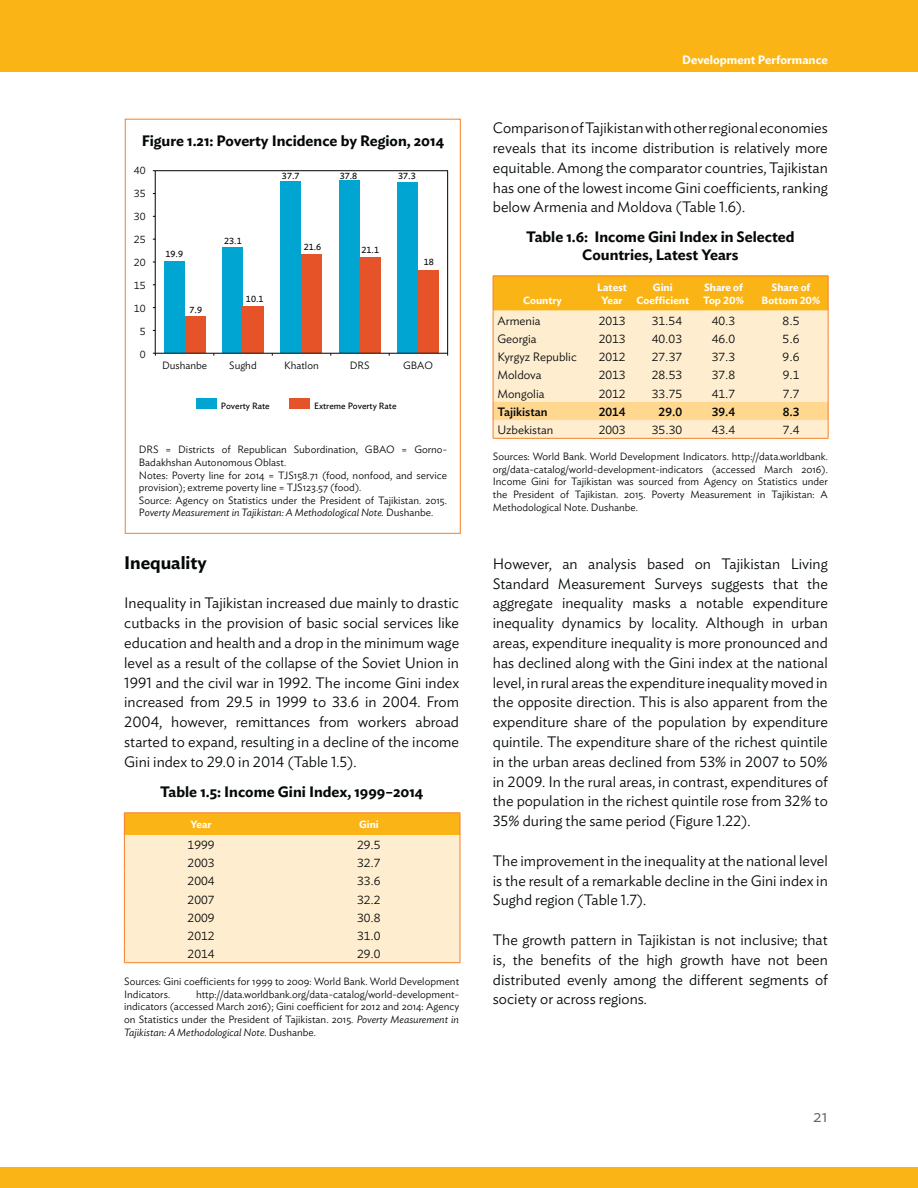
<style>
.page{position:relative;width:918px;height:1188px;background:#fff}
.page>*{position:absolute;margin:0;border:0;box-sizing:border-box;transform-origin:0 0}
.t1{font:600 18px "Ideal Sans";color:#040809}
.t2{font:300 18px "Ideal Sans";color:#636567}
.t3{font:300 15px/19.8px "Ideal Sans";color:#040809;text-align:justify}
.t4{font:600 15px/18px "Ideal Sans";color:#040809;text-align:center}
.t5{font:300 12px "Ideal Sans";color:#040809}
.t6{font:500 12px "Ideal Sans";color:#040809}
.t7{font:600 12px "Ideal Sans";color:#fff}
.t8{font:300 10.5px/12.6px "Ideal Sans";color:#040809}
.t9{font:600 10.5px/12.6px "Ideal Sans";color:#fff;text-align:center}
.t10{font:300 10.5px/23px "Ideal Sans";color:#010202;text-align:center}
.t11{font:9px "Ideal Sans";color:#010202}
.s1{font-style:italic}
</style>
<div class="page">
<div style="left:1px;top:0;width:917px;height:72px;background:#fbb416"></div>
<div style="left:0;top:1168px;width:918px;height:20px;background:#fbb416"></div>
<div style="left:196px;top:399px;width:21px;height:10px;background:#00a5d2"></div>
<div style="left:289px;top:399px;width:21px;height:10px;background:#e75329"></div>
<div style="left:164px;top:261px;width:21px;height:92px;background:#00a5d2"></div>
<div style="left:185px;top:316px;width:21px;height:37px;background:#e75329"></div>
<div style="left:222px;top:247px;width:21px;height:106px;background:#00a5d2"></div>
<div style="left:243px;top:306px;width:21px;height:47px;background:#e75329"></div>
<div style="left:280px;top:181px;width:21px;height:172px;background:#00a5d2"></div>
<div style="left:301px;top:254px;width:21px;height:99px;background:#e75329"></div>
<div style="left:339px;top:180px;width:21px;height:173px;background:#00a5d2"></div>
<div style="left:360px;top:257px;width:21px;height:96px;background:#e75329"></div>
<div style="left:397px;top:182px;width:21px;height:171px;background:#00a5d2"></div>
<div style="left:418px;top:270px;width:21px;height:83px;background:#e75329"></div>
<hr style="left:155px;top:171px;width:1px;height:182px;background:#010202">
<hr style="left:447px;top:171px;width:1px;height:182px;background:#010202">
<hr style="left:155px;top:353px;width:293px;height:1px;background:#010202">
<hr style="left:155px;top:170px;width:293px;height:1px;background:#010202">
<div style="left:125px;top:119px;width:335px;height:415px;border:1px solid #f57f26"></div>
<svg style="left:124px;top:813px;width:337px;height:150px;background:#fee3b2"></svg>
<hr style="left:493px;top:438px;width:335px;height:1px;background:#f57f26">
<svg style="left:493px;top:276px;width:336px;height:162px;background:#fedd9f"></svg>
<p class="t4" style="left:142px;top:133px;width:304px">Figure 1.21: Poverty Incidence by Region, 2014</p>
<p class="t10" style="left:134px;top:160px;width:13px">40</p>
<p class="t10" style="left:134px;top:183px;width:13px">35</p>
<p class="t10" style="left:134px;top:206px;width:13px">30</p>
<p class="t10" style="left:134px;top:229px;width:13px">25<br>20<br>15<br>10<br>5</p>
<p class="t10" style="left:140px;top:344px;width:7px">0</p>
<p class="t11" style="left:282px;top:173px;width:19px">37.7</p>
<p class="t11" style="left:340px;top:173px;width:19px">37.8</p>
<p class="t11" style="left:398px;top:173px;width:19px">37.3</p>
<p class="t11" style="left:166px;top:251px;width:19px">19.9</p>
<p class="t11" style="left:190px;top:306px;width:14px">7.9</p>
<p class="t11" style="left:224px;top:237px;width:19px">23.1</p>
<p class="t11" style="left:246px;top:296px;width:19px">10.1</p>
<p class="t11" style="left:304px;top:244px;width:19px">21.6</p>
<p class="t11" style="left:361px;top:247px;width:19px">21.1</p>
<p class="t11" style="left:424px;top:259px;width:12px">18</p>
<p class="t10" style="left:162px;top:355px;width:47px">Dushanbe</p>
<p class="t10" style="left:229px;top:355px;width:29px">Sughd</p>
<p class="t10" style="left:284px;top:355px;width:36px">Khatlon</p>
<p class="t10" style="left:350px;top:355px;width:21px">DRS</p>
<p class="t10" style="left:403px;top:355px;width:31px">GBAO</p>
<p class="t11" style="left:221px;top:402px;width:50px">Poverty Rate</p>
<p class="t11" style="left:314px;top:402px;width:84px">Extreme Poverty Rate</p>
<p class="t8" style="left:139px;top:445px;width:310px">DRS = Districts of Republican Subordination, GBAO = Gorno-Badakhshan Autonomous Oblast.<br>Notes: Poverty line for 2014 = TJS158.71 (food, nonfood, and service provision); extreme poverty line = TJS123.57 (food).<br>Source: Agency on Statistics under the President of Tajikistan. 2015.<br>P<span class="s1">overty Measurement in Tajikistan: A Methodological Note.</span> Dushanbe.</p>
<p class="t1" style="left:124px;top:556px;width:84px">Inequality</p>
<p class="t3" style="left:124px;top:595px;width:336px">Inequality in Tajikistan increased due mainly to drastic cutbacks in the provision of basic social services like education and health and a drop in the minimum wage level as a result of the collapse of the Soviet Union in 1991 and the civil war in 1992. The income Gini index increased from 29.5 in 1999 to 33.6 in 2004. From 2004, however, remittances from workers abroad started to expand, resulting in a decline of the income Gini index to 29.0 in 2014 (Table 1.5).</p>
<p class="t4" style="left:160px;top:785px;width:265px">Table 1.5: Income Gini Index, 1999–2014</p>
<p class="t9" style="left:190px;top:819px;width:23px">Year</p>
<p class="t9" style="left:359px;top:819px;width:21px">Gini</p>
<p class="t5" style="left:188px;top:840px;width:28px">1999</p>
<p class="t5" style="left:357px;top:840px;width:25px">29.5</p>
<p class="t5" style="left:188px;top:859px;width:28px">2003</p>
<p class="t5" style="left:357px;top:859px;width:25px">32.7</p>
<p class="t5" style="left:188px;top:877px;width:28px">2004</p>
<p class="t5" style="left:357px;top:877px;width:25px">33.6</p>
<p class="t5" style="left:188px;top:895px;width:28px">2007</p>
<p class="t5" style="left:357px;top:895px;width:25px">32.2</p>
<p class="t5" style="left:188px;top:913px;width:28px">2009</p>
<p class="t5" style="left:357px;top:913px;width:25px">30.8</p>
<p class="t5" style="left:188px;top:932px;width:28px">2012</p>
<p class="t5" style="left:357px;top:932px;width:25px">31.0</p>
<p class="t5" style="left:188px;top:950px;width:28px">2014</p>
<p class="t5" style="left:357px;top:950px;width:25px">29.0</p>
<p class="t8" style="left:124px;top:976px;width:337px">Sources: Gini coefficients for 1999 to 2009: World Bank. World Development<br>Indicators.</p>
<p class="t8" style="left:124px;top:989px;width:337px;text-align:justify;text-indent:72px">http://data.worldbank.org/data-catalog/world-development&shy;indicators (accessed March 2016); Gini coefficient for 2012 and 2014: Agency on Statistics under the President of Tajikistan. 2015. <span class="s1">Poverty Measurement in Tajikistan: A Methodological Note</span>. Dushanbe.</p>
<p class="t7" style="left:682px;top:55px;width:147px">Development Performance</p>
<p class="t3" style="left:493px;top:120px;width:337px">Comparison of Tajikistan with other regional economies reveals that its income distribution is relatively more equitable. Among the comparator countries, Tajikistan has one of the lowest income Gini coefficients, ranking below Armenia and Moldova (Table 1.6).</p>
<p class="t4" style="left:526px;top:229px;width:270px">Table 1.6: Income Gini Index in Selected<br>Countries, Latest Years</p>
<p class="t9" style="left:523px;top:295px;width:40px">Country</p>
<p class="t9" style="left:597px;top:282px;width:31px">Latest<br>Year</p>
<p class="t9" style="left:636px;top:282px;width:54px">Gini<br>Coefficient</p>
<p class="t9" style="left:703px;top:282px;width:42px;text-align:left">Share of<br>Top 20%</p>
<p class="t9" style="left:762px;top:282px;width:60px">Share of<br>Bottom 20%</p>
<p class="t5" style="left:497px;top:316px;width:45px">Armenia</p>
<p class="t5" style="left:599px;top:316px;width:28px">2013</p>
<p class="t5" style="left:652px;top:316px;width:32px">31.54</p>
<p class="t5" style="left:712px;top:316px;width:25px">40.3</p>
<p class="t5" style="left:783px;top:316px;width:18px">8.5</p>
<p class="t5" style="left:497px;top:334px;width:41px">Georgia</p>
<p class="t5" style="left:599px;top:334px;width:28px">2013</p>
<p class="t5" style="left:652px;top:334px;width:32px">40.03</p>
<p class="t5" style="left:712px;top:334px;width:25px">46.0</p>
<p class="t5" style="left:783px;top:334px;width:18px">5.6</p>
<p class="t5" style="left:497px;top:352px;width:81px">Kyrgyz Republic</p>
<p class="t5" style="left:599px;top:352px;width:28px">2012</p>
<p class="t5" style="left:652px;top:352px;width:32px">27.37</p>
<p class="t5" style="left:712px;top:352px;width:25px">37.3</p>
<p class="t5" style="left:783px;top:352px;width:18px">9.6</p>
<p class="t5" style="left:497px;top:371px;width:46px">Moldova</p>
<p class="t5" style="left:599px;top:371px;width:28px">2013</p>
<p class="t5" style="left:652px;top:371px;width:32px">28.53</p>
<p class="t5" style="left:712px;top:371px;width:25px">37.8</p>
<p class="t5" style="left:783px;top:371px;width:18px">9.1</p>
<p class="t5" style="left:497px;top:389px;width:49px">Mongolia</p>
<p class="t5" style="left:599px;top:389px;width:28px">2012</p>
<p class="t5" style="left:652px;top:389px;width:32px">33.75</p>
<p class="t5" style="left:712px;top:389px;width:25px">41.7</p>
<p class="t5" style="left:783px;top:389px;width:18px">7.7</p>
<p class="t6" style="left:497px;top:407px;width:52px">Tajikistan</p>
<p class="t6" style="left:599px;top:407px;width:28px">2014</p>
<p class="t6" style="left:659px;top:407px;width:25px">29.0</p>
<p class="t6" style="left:712px;top:407px;width:25px">39.4</p>
<p class="t6" style="left:783px;top:407px;width:18px">8.3</p>
<p class="t5" style="left:497px;top:425px;width:58px">Uzbekistan</p>
<p class="t5" style="left:599px;top:425px;width:28px">2003</p>
<p class="t5" style="left:652px;top:425px;width:32px">35.30</p>
<p class="t5" style="left:712px;top:425px;width:25px">43.4</p>
<p class="t5" style="left:783px;top:425px;width:18px">7.4</p>
<p class="t8" style="left:493px;top:451px;width:337px;text-align:justify">Sources: World Bank. World Development Indicators. http://data.worldbank. org/data-catalog/world-development-indicators (accessed March 2016).<br>Income Gini for Tajikistan was sourced from Agency on Statistics under the President of Tajikistan. 2015. Poverty Measurement in Tajikistan: A Methodological Note. Dushanbe.</p>
<p class="t3" style="left:493px;top:555px;width:336px">However, an analysis based on Tajikistan Living Standard Measurement Surveys suggests that the aggregate inequality masks a notable expenditure inequality dynamics by locality. Although in urban areas, expenditure inequality is more pronounced and has declined along with the Gini index at the national level, in rural areas the expenditure inequality moved in the opposite direction. This is also apparent from the expenditure share of the population by expenditure quintile. The expenditure share of the richest quintile in the urban areas declined from 53% in 2007 to 50% in 2009. In the rural areas, in contrast, expenditures of the population in the richest quintile rose from 32% to 35% during the same period (Figure 1.22).</p>
<p class="t3" style="left:493px;top:852px;width:336px">The improvement in the inequality at the national level is the result of a remarkable decline in the Gini index in Sughd region (Table 1.7).</p>
<p class="t3" style="left:493px;top:931px;width:336px">The growth pattern in Tajikistan is not inclusive; that is, the benefits of the high growth have not been distributed evenly among the different segments of society or across regions.</p>
<p class="t2" style="left:813px;top:1110px;width:16px">21</p>
</div>
